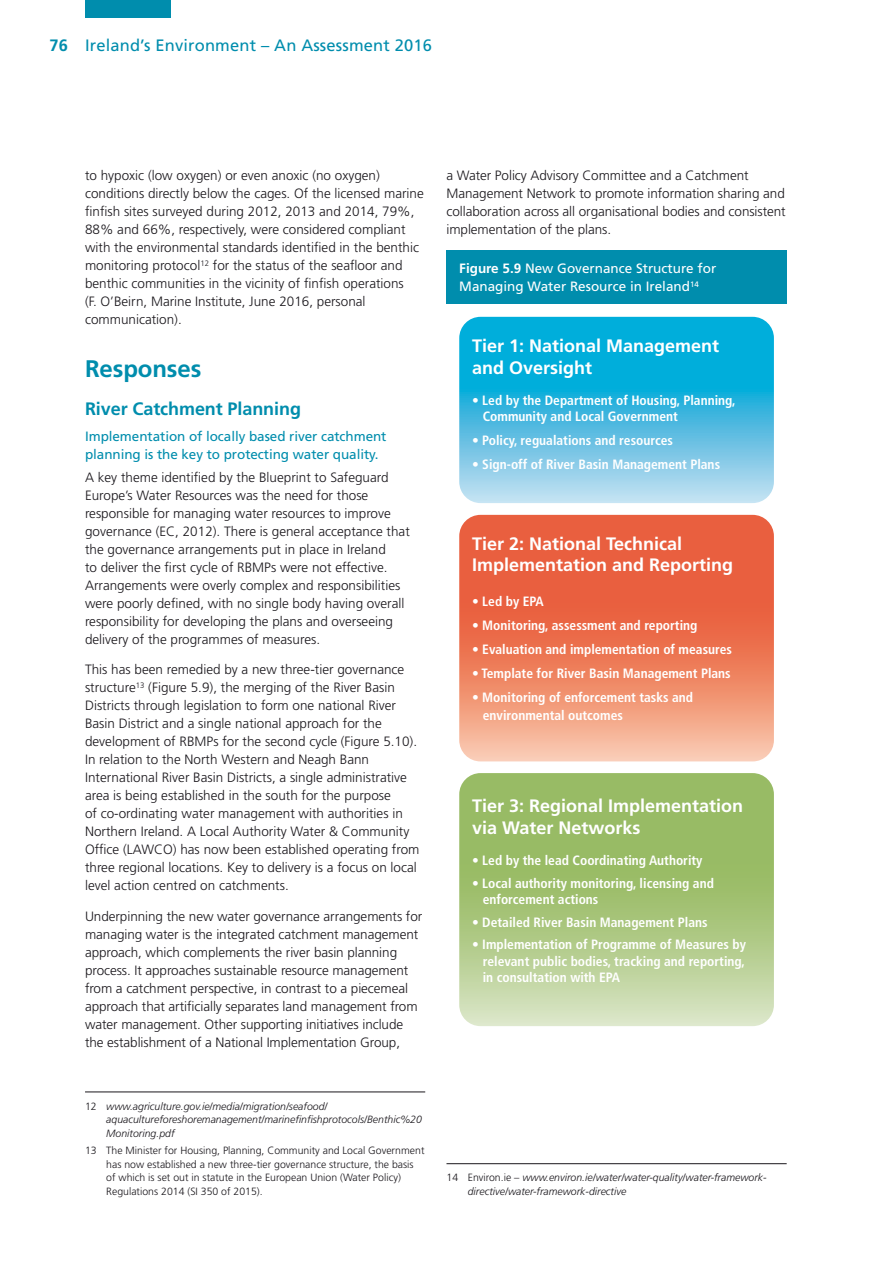
<style>
.page{position:relative;width:893px;height:1263px;background:#fff}
.page>*{position:absolute;margin:0;border:0;box-sizing:border-box;transform-origin:0 0}
.heading_2_-_S2{font:700 24px "Frutiger LT Std";letter-spacing:-.005em;color:#008dad}
.t1{font:700 18px/21.6px "Frutiger LT Std";color:#fff}
.heading_3_-_S2{font:700 18px "Frutiger LT Std";letter-spacing:-.005em;color:#008dad}
.t2{font:16.5px "Frutiger LT Std";letter-spacing:.01em;color:#008dad}
.body{font:300 13.5px/18px "Frutiger LT Std";color:#1a171c}
.t3{font:700 condensed 13.5px/16.5px "Frutiger LT Std";color:#fff}
.heading_5_-_S2{font:13.5px/18px "Frutiger LT Std";letter-spacing:-.005em;color:#008dad}
.figure_title{font:13.5px/18px "Frutiger LT Std";color:#fff}
.footnote{font:italic 300 10.5px/13.5px "Frutiger LT Std";color:#1a171c}
.footnote-2{font:300 10.5px/13.5px "Frutiger LT Std";color:#1a171c}
.s1{font-weight:700}
.s2{font-style:normal}
</style>
<div class="page">
<div style="left:85px;top:0;width:85px;height:17px;background:#008dad"></div>
<hr style="left:85px;top:1091px;width:340px;height:1px;background:#1a171c">
<hr style="left:446px;top:1163px;width:341px;height:1px;background:#1a171c">
<div style="left:446px;top:250px;width:341px;height:54px;background:#008dad"></div>
<svg style="left:459px;top:317px;width:315px;height:186px;background:#45bce1"></svg>
<svg style="left:459px;top:515px;width:315px;height:246px;background:#ed7d5d"></svg>
<svg style="left:459px;top:773px;width:315px;height:253px;background:#aac680"></svg>
<p class="t2" style="left:50px;top:36px;width:384px"><span class="s1">76</span> Ireland’s Environment – An Assessment 2016</p>
<p class="body" style="left:85px;top:167px;width:340px">to hypoxic (low oxygen) or even anoxic (no oxygen) conditions directly below the cages. Of the licensed marine finfish sites surveyed during 2012, 2013 and 2014, 79%, 88% and 66%, respectively, were considered compliant with the environmental standards identified in the benthic monitoring protocol<sup>12</sup> for the status of the seafloor and benthic communities in the vicinity of finfish operations<br>(F. O’Beirn, Marine Institute, June 2016, personal communication).</p>
<p class="heading_2_-_S2" style="left:85px;top:354px;width:118px">Responses</p>
<p class="heading_3_-_S2" style="left:85px;top:398px;width:217px">River Catchment Planning</p>
<p class="heading_5_-_S2" style="left:85px;top:428px;width:303px">Implementation of locally based river catchment planning is the key to protecting water quality.</p>
<p class="body" style="left:85px;top:468px;width:326px">A key theme identified by the Blueprint to Safeguard Europe’s Water Resources was the need for those responsible for managing water resources to improve governance (EC, 2012). There is general acceptance that the governance arrangements put in place in Ireland<br>to deliver the first cycle of RBMPs were not effective.<br>Arrangements were overly complex and responsibilities were poorly defined, with no single body having overall responsibility for developing the plans and overseeing delivery of the programmes of measures.</p>
<p class="body" style="left:85px;top:661px;width:336px">This has been remedied by a new three-tier governance structure<sup>13</sup> (Figure 5.9), the merging of the River Basin Districts through legislation to form one national River Basin District and a single national approach for the development of RBMPs for the second cycle (Figure 5.10).<br>In relation to the North Western and Neagh Bann International River Basin Districts, a single administrative area is being established in the south for the purpose<br>of co-ordinating water management with authorities in Northern Ireland. A Local Authority Water &amp; Community Office (LAWCO) has now been established operating from three regional locations. Key to delivery is a focus on local level action centred on catchments.</p>
<p class="body" style="left:85px;top:908px;width:339px">Underpinning the new water governance arrangements for managing water is the integrated catchment management approach, which complements the river basin planning process. It approaches sustainable resource management from a catchment perspective, in contrast to a piecemeal approach that artificially separates land management from water management. Other supporting initiatives include the establishment of a National Implementation Group,</p>
<p class="footnote" style="left:106px;top:1099px;width:317px;text-indent:-21px"><span class="s2">12</span> www.agriculture.gov.ie/media/migration/seafood/ aquacultureforeshoremanagement/marinefinfishprotocols/Benthic%20<br>Monitoring.pdf</p>
<p class="footnote-2" style="left:106px;top:1144px;width:320px;text-indent:-21px">13 The Minister for Housing, Planning, Community and Local Government has now established a new three-tier governance structure, the basis of which is set out in statute in the European Union (Water Policy)<br>Regulations 2014 (SI 350 of 2015).</p>
<p class="body" style="left:446px;top:167px;width:341px">a Water Policy Advisory Committee and a Catchment Management Network to promote information sharing and collaboration across all organisational bodies and consistent implementation of the plans.</p>
<p class="figure_title" style="left:459px;top:260px;width:259px"><span class="s1">Figure 5.9</span> New Governance Structure for<br>Managing Water Resource in Ireland<sup>14</sup></p>
<p class="t1" style="left:472px;top:335px;width:249px">Tier 1: National Management and Oversight</p>
<p class="t3" style="left:483px;top:392px;width:254px;text-indent:-11px">• Led by the Department of Housing, Planning,<br>Community and Local Government</p>
<p class="t3" style="left:472px;top:432px;width:203px">• Policy, regualations and resources</p>
<p class="t3" style="left:472px;top:456px;width:250px">• Sign-off of River Basin Management Plans</p>
<p class="t1" style="left:472px;top:533px;width:263px">Tier 2: National Technical<br>Implementation and Reporting</p>
<p class="t3" style="left:472px;top:593px;width:73px">• Led by EPA</p>
<p class="t3" style="left:472px;top:617px;width:227px">• Monitoring, assessment and reporting</p>
<p class="t3" style="left:472px;top:641px;width:261px">• Evaluation and implementation of measures</p>
<p class="t3" style="left:472px;top:665px;width:260px">• Template for River Basin Management Plans</p>
<p class="t3" style="left:483px;top:688px;width:212px;line-height:18px;text-indent:-11px">• Monitoring of enforcement tasks and environmental outcomes</p>
<p class="t1" style="left:472px;top:795px;width:273px">Tier 3: Regional Implementation via Water Networks</p>
<p class="t3" style="left:472px;top:852px;width:232px">• Led by the lead Coordinating Authority</p>
<p class="t3" style="left:483px;top:875px;width:233px;text-indent:-11px">• Local authority monitoring, licensing and enforcement actions</p>
<p class="t3" style="left:472px;top:914px;width:237px">• Detailed River Basin Management Plans</p>
<p class="t3" style="left:483px;top:936px;width:265px;text-align:justify;text-indent:-11px">• Implementation of Programme of Measures by relevant public bodies, tracking and reporting, in consultation with EPA</p>
<p class="footnote" style="left:468px;top:1171px;width:300px;text-indent:-21px"><span class="s2">14 Environ.ie –</span> www.environ.ie/water/water-quality/water-framework&shy;directive/water-framework-directive</p>
</div>
